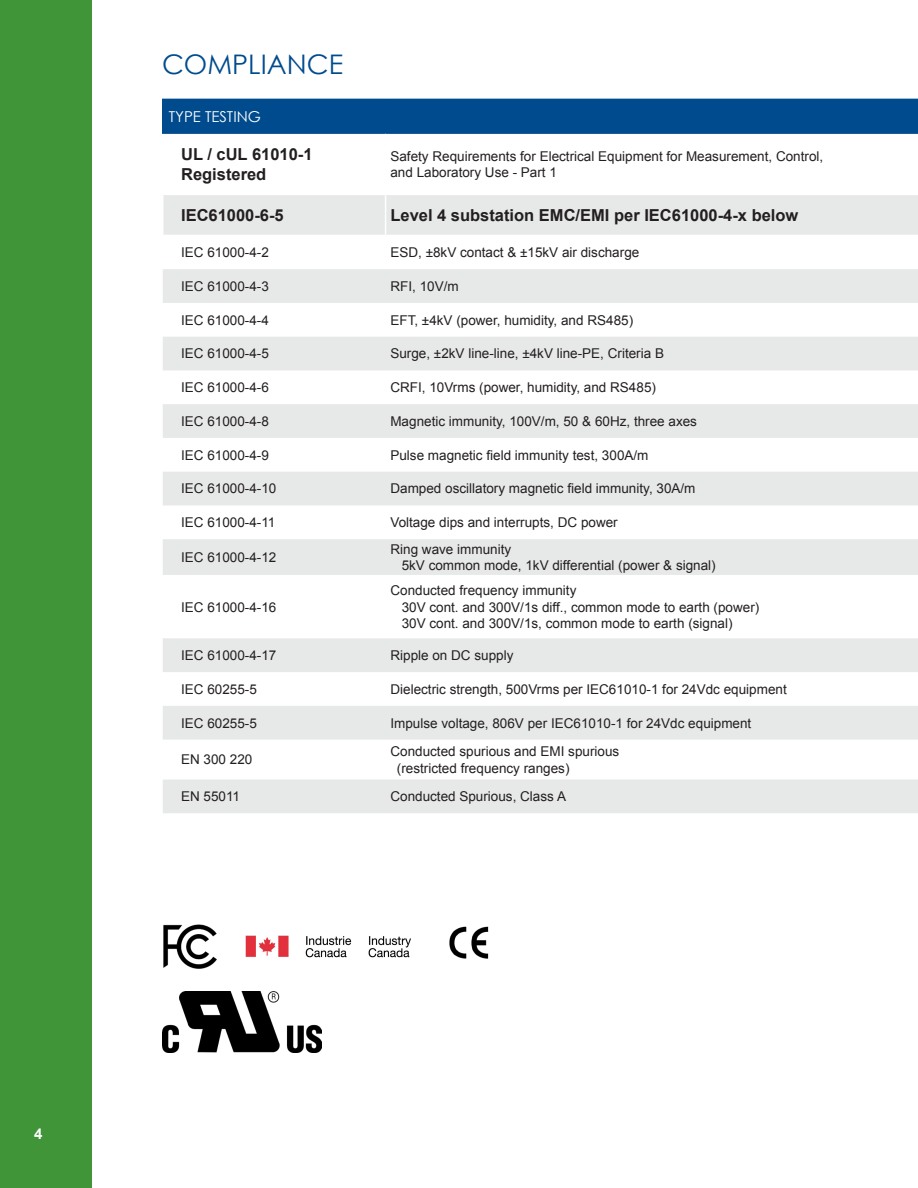
<style>
.page{position:relative;width:918px;height:1188px;background:#fff}
.page>*{position:absolute;margin:0;border:0;box-sizing:border-box;transform-origin:0 0}
.t1{font:27px "Century Gothic";color:#004b8d}
.t2{font:700 16.5px "Arial";color:#231f20}
.t3{font:15px "Century Gothic";color:#fff}
.t4{font:700 15px "Arial";color:#fff}
.t5{font:13.5px "Arial";color:#231f20}
</style>
<div class="page">
<div style="left:0;top:0;width:92px;height:1188px;background:#3f9537"></div>
<div style="left:163px;top:99px;width:755px;height:34px;background:#004b8d"></div>
<svg style="left:163px;top:195px;width:755px;height:618px;fill:#eeefef"></svg>
<hr style="left:162px;top:195px;width:2px;height:40px;background:#fff">
<hr style="left:385px;top:195px;width:1px;height:40px;background:#fff">
<hr style="left:162px;top:235px;width:224px;height:1px;background:#fff">
<hr style="left:162px;top:236px;width:2px;height:33px;background:#fff">
<hr style="left:386px;top:235px;width:532px;height:1px;background:#fff">
<hr style="left:385px;top:236px;width:1px;height:33px;background:#fff">
<hr style="left:162px;top:99px;width:224px;height:1px;background:#004b8d">
<hr style="left:162px;top:100px;width:2px;height:32px;background:#004b8d">
<hr style="left:162px;top:132px;width:224px;height:2px;background:#004b8d">
<hr style="left:386px;top:132px;width:532px;height:2px;background:#004b8d">
<img style="left:163px;top:924px;width:54px;height:45px">
<img style="left:246px;top:935px;width:165px;height:22px">
<img style="left:449px;top:926px;width:40px;height:33px">
<img style="left:162px;top:991px;width:159px;height:62px">
<p class="t1" style="left:162px;top:46px;width:183px">COMPLIANCE</p>
<p class="t3" style="left:169px;top:106px;width:94px">TYPE TESTING</p>
<p class="t2" style="left:181px;top:142px;width:133px">UL / cUL 61010-1</p>
<p class="t2" style="left:181px;top:162px;width:87px">Registered</p>
<p class="t5" style="left:390px;top:147px;width:434px">Safety Requirements for Electrical Equipment for Measurement, Control,</p>
<p class="t5" style="left:390px;top:163px;width:168px">and Laboratory Use - Part 1</p>
<p class="t2" style="left:181px;top:204px;width:104px">IEC61000-6-5</p>
<p class="t2" style="left:390px;top:204px;width:410px">Level 4 substation EMC/EMI per IEC61000-4-x below</p>
<p class="t5" style="left:181px;top:243px;width:89px">IEC 61000-4-2</p>
<p class="t5" style="left:390px;top:243px;width:250px">ESD, ±8kV contact &amp; ±15kV air discharge</p>
<p class="t5" style="left:181px;top:277px;width:89px">IEC 61000-4-3</p>
<p class="t5" style="left:390px;top:277px;width:70px">RFI, 10V/m</p>
<p class="t5" style="left:181px;top:311px;width:89px">IEC 61000-4-4</p>
<p class="t5" style="left:390px;top:311px;width:244px">EFT, ±4kV (power, humidity, and RS485)</p>
<p class="t5" style="left:181px;top:344px;width:89px">IEC 61000-4-5</p>
<p class="t5" style="left:390px;top:344px;width:275px">Surge, ±2kV line-line, ±4kV line-PE, Criteria B</p>
<p class="t5" style="left:181px;top:378px;width:89px">IEC 61000-4-6</p>
<p class="t5" style="left:390px;top:378px;width:267px">CRFI, 10Vrms (power, humidity, and RS485)</p>
<p class="t5" style="left:181px;top:412px;width:89px">IEC 61000-4-8</p>
<p class="t5" style="left:390px;top:412px;width:308px">Magnetic immunity, 100V/m, 50 &amp; 60Hz, three axes</p>
<p class="t5" style="left:181px;top:446px;width:89px">IEC 61000-4-9</p>
<p class="t5" style="left:390px;top:446px;width:260px">Pulse magnetic field immunity test, 300A/m</p>
<p class="t5" style="left:181px;top:479px;width:97px">IEC 61000-4-10</p>
<p class="t5" style="left:390px;top:479px;width:307px">Damped oscillatory magnetic field immunity, 30A/m</p>
<p class="t5" style="left:181px;top:513px;width:96px">IEC 61000-4-11</p>
<p class="t5" style="left:390px;top:513px;width:229px">Voltage dips and interrupts, DC power</p>
<p class="t5" style="left:181px;top:548px;width:97px">IEC 61000-4-12</p>
<p class="t5" style="left:390px;top:540px;width:122px">Ring wave immunity</p>
<p class="t5" style="left:402px;top:556px;width:316px">5kV common mode, 1kV differential (power &amp; signal)</p>
<p class="t5" style="left:181px;top:598px;width:97px">IEC 61000-4-16</p>
<p class="t5" style="left:390px;top:581px;width:188px">Conducted frequency immunity</p>
<p class="t5" style="left:402px;top:598px;width:359px">30V cont. and 300V/1s diff., common mode to earth (power)</p>
<p class="t5" style="left:402px;top:614px;width:332px">30V cont. and 300V/1s, common mode to earth (signal)</p>
<p class="t5" style="left:181px;top:646px;width:97px">IEC 61000-4-17</p>
<p class="t5" style="left:390px;top:646px;width:125px">Ripple on DC supply</p>
<p class="t5" style="left:181px;top:680px;width:77px">IEC 60255-5</p>
<p class="t5" style="left:390px;top:680px;width:398px">Dielectric strength, 500Vrms per IEC61010-1 for 24Vdc equipment</p>
<p class="t5" style="left:181px;top:714px;width:77px">IEC 60255-5</p>
<p class="t5" style="left:390px;top:714px;width:362px">Impulse voltage, 806V per IEC61010-1 for 24Vdc equipment</p>
<p class="t5" style="left:181px;top:750px;width:73px">EN 300 220</p>
<p class="t5" style="left:390px;top:742px;width:230px">Conducted spurious and EMI spurious</p>
<p class="t5" style="left:397px;top:759px;width:174px">(restricted frequency ranges)</p>
<p class="t5" style="left:181px;top:787px;width:61px">EN 55011</p>
<p class="t5" style="left:390px;top:787px;width:177px">Conducted Spurious, Class A</p>
<p class="t4" style="left:34px;top:1124px;width:10px">4</p>
</div>
